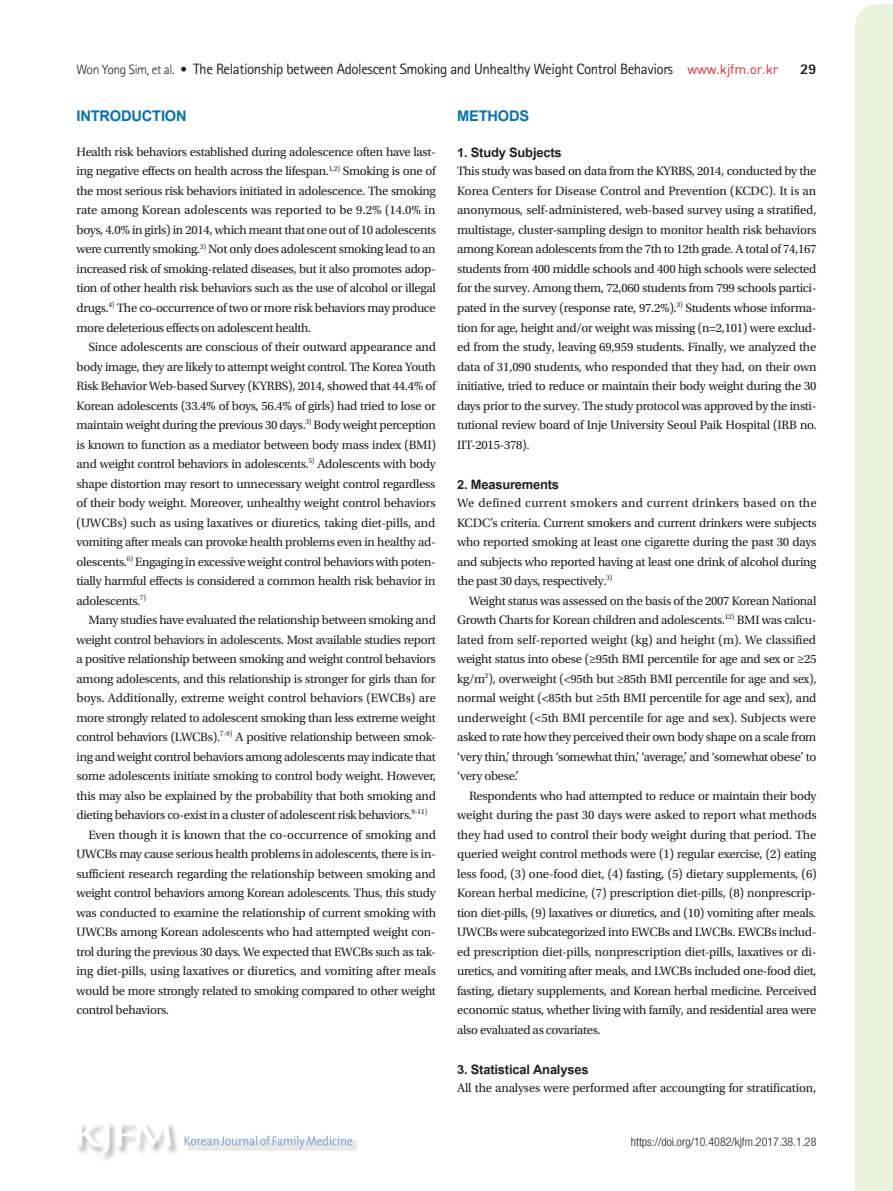
<style>
.page{position:relative;width:893px;height:1191px;background:#fff}
.page>*{position:absolute;margin:0;border:0;box-sizing:border-box;transform-origin:0 0}
.t1{font:700 20.4px "Utsaah";color:#0872ad}
.t2{font:700 18px "Utsaah";letter-spacing:-.01em;color:#231f20}
.t3{font:15px "Rotis Sans Serif Std";letter-spacing:-.03em;color:#231f20}
.t4{font:800 15px "Rotis Sans Serif Std";color:#231f20}
.t5{font:13.5px "Dinreg";letter-spacing:-.01em;color:#e02a30}
.t6{font:12.75px/19.5px "Utopia Std";letter-spacing:-.025em;color:#231f20;text-align:justify}
.t7{font:12.75px "Utopia Std";letter-spacing:-.005em;color:#231f20}
.t8{font:300 condensed 12px "Helvetica Neue LT Std";color:#231f20}
.s1{font-weight:300;font-size:13.5px}
</style>
<div class="page">
<div style="left:855px;top:4px;width:38px;height:1187px;background:#eaf3dc"></div>
<div style="left:188px;top:1140px;width:169px;height:10px;background:#e8e8e9"></div>
<svg style="left:185px;top:1135px;width:167px;height:13px"></svg>
<div style="left:76px;top:1122px;width:104px;height:40px;background:#231f20;opacity:.3"></div>
<svg style="left:77px;top:1122px;width:94px;height:32px"></svg>
<p class="t3" style="left:77px;top:60px;width:598px"><span class="s1">Won Yong Sim, et al. •</span> The Relationship between Adolescent Smoking and Unhealthy Weight Control Behaviors</p>
<p class="t5" style="left:687px;top:61px;width:93px">www.kjfm.or.kr</p>
<p class="t4" style="left:800px;top:60px;width:18px">29</p>
<h1 class="t1" style="left:77px;top:106px;width:11px">INTRODU</h1>
<h1 class="t1" style="left:142px;top:106px;width:20px">CTION</h1>
<p class="t6" style="left:77px;top:142px;width:361px">Health risk behaviors established during adolescence often have last&shy;ing negative effects on health across the lifespan.<sup>1,2)</sup> Smoking is one of the most serious risk behaviors initiated in adolescence. The smoking rate among Korean adolescents was reported to be 9.2% (14.0% in boys, 4.0% in girls) in 2014, which meant that one out of 10 adolescents were currently smoking.<sup>3)</sup> Not only does adolescent smoking lead to an increased risk of smoking-related diseases, but it also promotes adop&shy;tion of other health risk behaviors such as the use of alcohol or illegal drugs.<sup>4)</sup> The co-occurrence of two or more risk behaviors may produce more deleterious effects on adolescent health.</p>
<p class="t6" style="left:77px;top:337px;width:361px;text-indent:12px">Since adolescents are conscious of their outward appearance and body image, they are likely to attempt weight control. The Korea Youth Risk Behavior Web-based Survey (KYRBS), 2014, showed that 44.4% of Korean adolescents (33.4% of boys, 56.4% of girls) had tried to lose or maintain weight during the previous 30 days.<sup>3)</sup> Body weight perception is known to function as a mediator between body mass index (BMI) and weight control behaviors in adolescents.<sup>5)</sup> Adolescents with body shape distortion may resort to unnecessary weight control regardless of their body weight. Moreover, unhealthy weight control behaviors (UWCBs) such as using laxatives or diuretics, taking diet-pills, and vomiting after meals can provoke health problems even in healthy ad&shy;olescents.<sup>6)</sup> Engaging in excessive weight control behaviors with poten&shy;tially harmful effects is considered a common health risk behavior in adolescents.<sup>7)</sup></p>
<p class="t6" style="left:89px;top:610px;width:349px">Many studies have evaluated the relationship between smoking and</p>
<p class="t6" style="left:77px;top:630px;width:361px">weight control behaviors in adolescents. Most available studies report</p>
<p class="t6" style="left:77px;top:649px;width:361px">a positive relationship between smoking and weight control behaviors</p>
<p class="t6" style="left:77px;top:669px;width:360px">among adolescents, and this relationship is stronger for girls than for</p>
<p class="t7" style="left:77px;top:691px;width:361px">boys. Additionally, extreme weight control behaviors (EWCBs) are</p>
<p class="t6" style="left:77px;top:708px;width:361px">more strongly related to adolescent smoking than less extreme weight</p>
<p class="t6" style="left:77px;top:727px;width:361px">control behaviors (LWCBs).<sup>7-9)</sup> A positive relationship between smok-</p>
<p class="t6" style="left:77px;top:747px;width:361px">ing and weight control behaviors among adolescents may indicate that</p>
<p class="t6" style="left:77px;top:766px;width:361px">some adolescents initiate smoking to control body weight. However,</p>
<p class="t6" style="left:77px;top:786px;width:361px">this may also be explained by the probability that both smoking and</p>
<p class="t6" style="left:77px;top:805px;width:352px">dieting behaviors co-exist in a cluster of adolescent risk behaviors.<sup>9-11)</sup></p>
<p class="t7" style="left:89px;top:827px;width:349px">Even though it is known that the co-occurrence of smoking and</p>
<p class="t6" style="left:77px;top:844px;width:361px">UWCBs may cause serious health problems in adolescents, there is in-</p>
<p class="t6" style="left:77px;top:864px;width:361px">sufficient research regarding the relationship between smoking and</p>
<p class="t6" style="left:77px;top:883px;width:361px">weight control behaviors among Korean adolescents. Thus, this study</p>
<p class="t6" style="left:77px;top:903px;width:361px">was conducted to examine the relationship of current smoking with</p>
<p class="t6" style="left:77px;top:922px;width:361px">UWCBs among Korean adolescents who had attempted weight con-</p>
<p class="t6" style="left:77px;top:942px;width:361px">trol during the previous 30 days. We expected that EWCBs such as tak-</p>
<p class="t7" style="left:77px;top:964px;width:361px">ing diet-pills, using laxatives or diuretics, and vomiting after meals</p>
<p class="t6" style="left:77px;top:981px;width:361px">would be more strongly related to smoking compared to other weight</p>
<p class="t6" style="left:77px;top:1000px;width:94px">control behaviors.</p>
<h1 class="t1" style="left:457px;top:106px;width:23px">METHODS</h1>
<h2 class="t2" style="left:457px;top:144px;width:106px">1. Study Subjects</h2>
<p class="t6" style="left:457px;top:162px;width:361px">This study was based on data from the KYRBS, 2014, conducted by the Korea Centers for Disease Control and Prevention (KCDC). It is an anonymous, self-administered, web-based survey using a stratified, multistage, cluster-sampling design to monitor health risk behaviors among Korean adolescents from the 7th to 12th grade. A total of 74,167 students from 400 middle schools and 400 high schools were selected for the survey. Among them, 72,060 students from 799 schools partici&shy;pated in the survey (response rate, 97.2%).<sup>3)</sup> Students whose informa&shy;tion for age, height and/or weight was missing (n=2,101) were exclud&shy;ed from the study, leaving 69,959 students. Finally, we analyzed the data of 31,090 students, who responded that they had, on their own initiative, tried to reduce or maintain their body weight during the 30 days prior to the survey. The study protocol was approved by the insti&shy;tutional review board of Inje University Seoul Paik Hospital (IRB no.<br>IIT-2015-378).</p>
<h2 class="t2" style="left:457px;top:476px;width:104px">2. Measurements</h2>
<p class="t6" style="left:457px;top:493px;width:361px">We defined current smokers and current drinkers based on the KCDC’s criteria. Current smokers and current drinkers were subjects who reported smoking at least one cigarette during the past 30 days and subjects who reported having at least one drink of alcohol during the past 30 days, respectively.<sup>3)</sup></p>
<p class="t6" style="left:457px;top:591px;width:361px;text-indent:12px">Weight status was assessed on the basis of the 2007 Korean National Growth Charts for Korean children and adolescents.<sup>12)</sup> BMI was calcu&shy;lated from self-reported weight (kg) and height (m). We classified weight status into obese (≥95th BMI percentile for age and sex or ≥25 kg/m<sup>2</sup>), overweight (&lt;95th but ≥85th BMI percentile for age and sex), normal weight (&lt;85th but ≥5th BMI percentile for age and sex), and underweight (&lt;5th BMI percentile for age and sex). Subjects were asked to rate how they perceived their own body shape on a scale from ‘very thin,’ through ‘somewhat thin,’ ‘average,’ and ‘somewhat obese’ to ‘very obese.’</p>
<p class="t6" style="left:457px;top:786px;width:361px;text-indent:12px">Respondents who had attempted to reduce or maintain their body weight during the past 30 days were asked to report what methods they had used to control their body weight during that period. The queried weight control methods were (1) regular exercise, (2) eating less food, (3) one-food diet, (4) fasting, (5) dietary supplements, (6)<br>Korean herbal medicine, (7) prescription diet-pills, (8) nonprescrip&shy;tion diet-pills, (9) laxatives or diuretics, and (10) vomiting after meals.<br>UWCBs were subcategorized into EWCBs and LWCBs. EWCBs includ&shy;ed prescription diet-pills, nonprescription diet-pills, laxatives or di&shy;uretics, and vomiting after meals, and LWCBs included one-food diet, fasting, dietary supplements, and Korean herbal medicine. Perceived economic status, whether living with family, and residential area were also evaluated as covariates.</p>
<h2 class="t2" style="left:457px;top:1061px;width:133px">3. Statistical Analyses</h2>
<p class="t6" style="left:457px;top:1078px;width:361px">All the analyses were performed after accoungting for stratification,</p>
<p class="t8" style="left:631px;top:1134px;width:187px">https://doi.org/10.4082/kjfm.2017.38.1.28</p>
</div>
